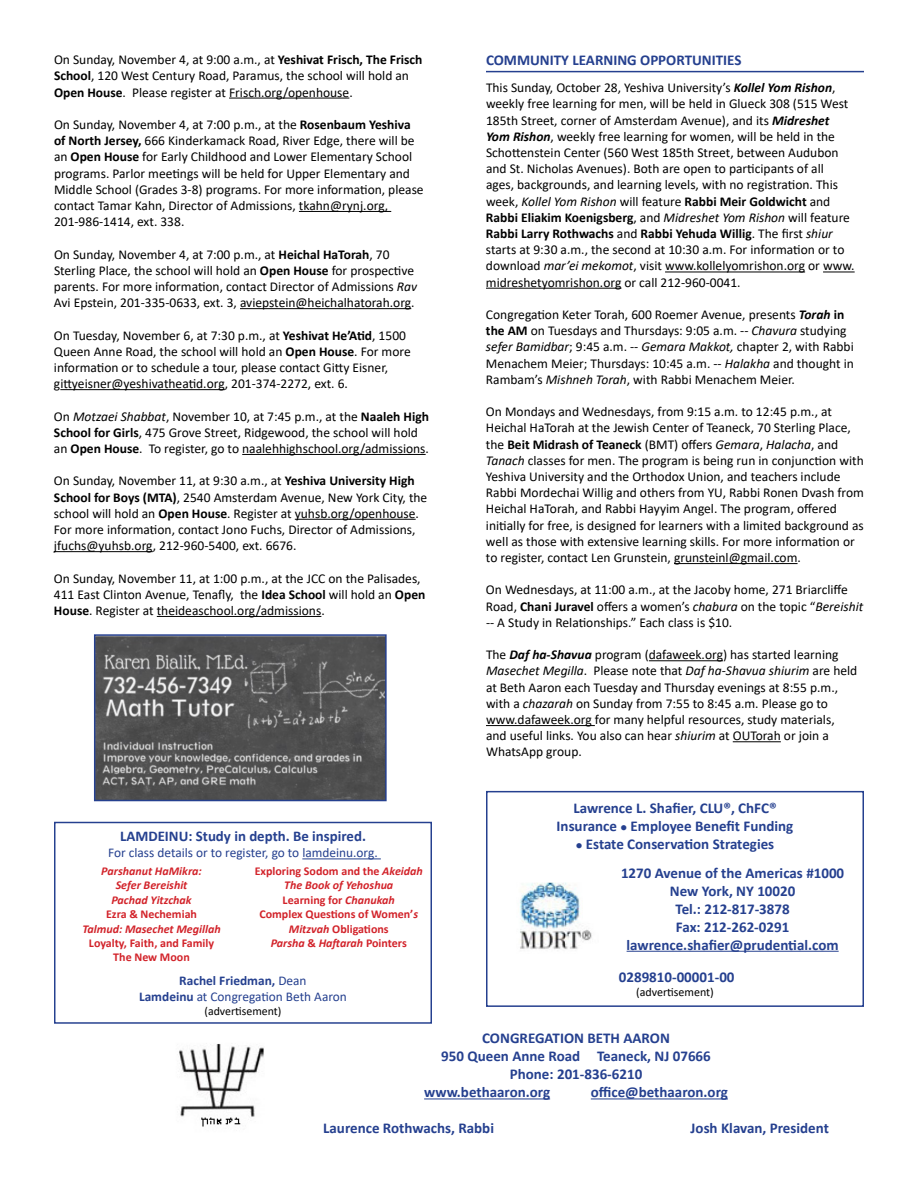
<style>
.page{position:relative;width:918px;height:1188px;background:#fff}
.page>*{position:absolute;margin:0;border:0;box-sizing:border-box;transform-origin:0 0}
.t1{font:700 15px/18px "Calibri";color:#25408f;text-align:center}
.t2{font:700 14.85px "Calibri";color:#25408f}
.t3{font:13.5px/16.2px "Calibri";color:#000}
.t4{font:13.35px/16px "Calibri";color:#25408f;text-align:center}
.t5{font:700 12px/14.4px "Calibri";color:#d2232a;text-align:center}
.t6{font:italic 700 12px/14.4px "Calibri";color:#d2232a;text-align:center}
.t7{font:12px "Calibri";color:#000}
.t8{font:11.85px "Calibri";color:#000}
.s1{font-weight:700}
.s2{font-style:italic}
.s3{font-weight:700;font-style:italic}
</style>
<div class="page">
<hr style="left:627px;top:951px;width:212px;height:1px;background:#25408f">
<div style="left:486px;top:791px;width:378px;height:216px;border:2px solid #25408f"></div>
<hr style="left:302px;top:858px;width:79px;height:1px;background:#25408f">
<div style="left:54px;top:822px;width:378px;height:202px;border:1px solid #25408f"></div>
<hr style="left:424px;top:1098px;width:126px;height:1px;background:#25408f">
<hr style="left:591px;top:1098px;width:137px;height:1px;background:#25408f">
<hr style="left:665px;top:272px;width:140px;height:1px;background:#000">
<hr style="left:823px;top:272px;width:32px;height:1px;background:#000">
<hr style="left:486px;top:288px;width:135px;height:1px;background:#000">
<hr style="left:674px;top:563px;width:124px;height:1px;background:#000">
<hr style="left:649px;top:660px;width:74px;height:1px;background:#000">
<hr style="left:486px;top:725px;width:109px;height:1px;background:#000">
<hr style="left:733px;top:741px;width:48px;height:1px;background:#000">
<hr style="left:486px;top:71px;width:378px;height:1px;background:#25408f">
<hr style="left:229px;top:98px;width:120px;height:1px;background:#000">
<hr style="left:299px;top:211px;width:92px;height:1px;background:#000">
<hr style="left:240px;top:308px;width:171px;height:1px;background:#000">
<hr style="left:60px;top:389px;width:165px;height:1px;background:#000">
<hr style="left:242px;top:454px;width:184px;height:1px;background:#000">
<hr style="left:295px;top:519px;width:121px;height:1px;background:#000">
<hr style="left:54px;top:551px;width:99px;height:1px;background:#000">
<hr style="left:157px;top:616px;width:164px;height:1px;background:#000">
<img style="left:179px;top:1043px;width:85px;height:84px">
<img style="left:520px;top:882px;width:72px;height:68px">
<img style="left:96px;top:636px;width:289px;height:163px">
<div style="left:94px;top:634px;width:293px;height:167px;border:1px solid #25408f"></div>
<p class="t3" style="left:54px;top:51px;width:370px">On Sunday, November 4, at 9:00 a.m., at <span class="s1">Yeshivat Frisch, The Frisch<br>School</span>, 120 West Century Road, Paramus, the school will hold an<br><span class="s1">Open House</span>. Please register at Frisch.org/openhouse.</p>
<p class="t3" style="left:54px;top:116px;width:371px">On Sunday, November 4, at 7:00 p.m., at the <span class="s1">Rosenbaum Yeshiva of North Jersey,</span> 666 Kinderkamack Road, River Edge, there will be an <span class="s1">Open House</span> for Early Childhood and Lower Elementary School programs. Parlor meetings will be held for Upper Elementary and Middle School (Grades 3-8) programs. For more information, please contact Tamar Kahn, Director of Admissions, tkahn@rynj.org, 201-986-1414, ext. 338.</p>
<p class="t3" style="left:54px;top:246px;width:365px">On Sunday, November 4, at 7:00 p.m., at <span class="s1">Heichal HaTorah</span>, 70<br>Sterling Place, the school will hold an <span class="s1">Open House</span> for prospective parents. For more information, contact Director of Admissions <span class="s2">Rav </span>Avi Epstein, 201-335-0633, ext. 3, aviepstein@heichalhatorah.org.</p>
<p class="t3" style="left:54px;top:327px;width:358px">On Tuesday, November 6, at 7:30 p.m., at <span class="s1">Yeshivat He’Atid</span>, 1500<br>Queen Anne Road, the school will hold an <span class="s1">Open House</span>. For more information or to schedule a tour, please contact Gitty Eisner, gittyeisner@yeshivatheatid.org, 201-374-2272, ext. 6.</p>
<p class="t3" style="left:54px;top:408px;width:377px">On <span class="s2">Motzaei Shabbat</span>, November 10, at 7:45 p.m., at the <span class="s1">Naaleh High<br>School for Girls</span>, 475 Grove Street, Ridgewood, the school will hold an <span class="s1">Open House</span>. To register, go to naalehhighschool.org/admissions.</p>
<p class="t3" style="left:54px;top:472px;width:375px">On Sunday, November 11, at 9:30 a.m., at <span class="s1">Yeshiva University High School for Boys (MTA)</span>, 2540 Amsterdam Avenue, New York City, the school will hold an <span class="s1">Open House</span>. Register at yuhsb.org/openhouse.<br>For more information, contact Jono Fuchs, Director of Admissions, jfuchs@yuhsb.org, 212-960-5400, ext. 6676.</p>
<p class="t3" style="left:54px;top:570px;width:373px">On Sunday, November 11, at 1:00 p.m., at the JCC on the Palisades,<br>411 East Clinton Avenue, Tenafly, the <span class="s1">Idea School</span> will hold an <span class="s1">Open<br>House</span>. Register at theideaschool.org/admissions.</p>
<p class="t2" style="left:120px;top:826px;width:247px">LAMDEINU: Study in depth. Be inspired.</p>
<p class="t4" style="left:108px;top:845px;width:271px">For class details or to register, go to lamdeinu.org.</p>
<p class="t6" style="left:101px;top:863px;width:102px">Parshanut HaMikra:<br>Sefer Bereishit<br>Pachad Yitzchak</p>
<p class="t5" style="left:106px;top:907px;width:92px">Ezra &amp; Nechemiah</p>
<p class="t6" style="left:82px;top:921px;width:140px">Talmud: Masechet Megillah</p>
<p class="t5" style="left:89px;top:936px;width:127px">Loyalty, Faith, and Family<br>The New Moon</p>
<p class="t5" style="left:255px;top:864px;width:170px">Exploring Sodom and the <span class="s2">Akeidah<br>The Book of Yehoshua<br></span>Learning for <span class="s2">Chanukah<br></span>Complex Questions of Women’<span class="s2">s<br>Mitzvah</span> Obligations<br><span class="s2">Parsha</span> &amp; <span class="s2">Haftarah</span> Pointers</p>
<p class="t4" style="left:139px;top:972px;width:209px"><span class="s1">Rachel Friedman,</span> Dean<br><span class="s1">Lamdeinu</span> at Congregation Beth Aaron</p>
<p class="t8" style="left:204px;top:1003px;width:79px">(advertisement)</p>
<p class="t1" style="left:486px;top:51px;width:257px">COMMUNITY LEARNING OPPORTUNITIES</p>
<p class="t3" style="left:486px;top:79px;width:370px">This Sunday, October 28, Yeshiva University’s <span class="s3">Kollel Yom Rishon</span>, weekly free learning for men, will be held in Glueck 308 (515 West 185th Street, corner of Amsterdam Avenue), and its <span class="s3">Midreshet Yom Rishon</span>, weekly free learning for women, will be held in the Schottenstein Center (560 West 185th Street, between Audubon and St. Nicholas Avenues). Both are open to participants of all ages, backgrounds, and learning levels, with no registration. This week, <span class="s2">Kollel Yom Rishon</span> will feature <span class="s1">Rabbi Meir Goldwicht</span> and <span class="s1">Rabbi Eliakim Koenigsberg</span>, and <span class="s2">Midreshet Yom Rishon</span> will feature <span class="s1">Rabbi Larry Rothwachs</span> and <span class="s1">Rabbi Yehuda Willig</span>. The first <span class="s2">shiur </span>starts at 9:30 a.m., the second at 10:30 a.m. For information or to download <span class="s2">mar’ei mekomot</span>, visit www.kollelyomrishon.org or www. midreshetyomrishon.org or call 212-960-0041.</p>
<p class="t3" style="left:486px;top:306px;width:369px">Congregation Keter Torah, 600 Roemer Avenue, presents <span class="s3">Torah</span> <span class="s1">in the AM</span> on Tuesdays and Thursdays: 9:05 a.m. -- <span class="s2">Chavura</span> studying <span class="s2">sefer Bamidbar</span>; 9:45 a.m. -- <span class="s2">Gemara Makkot,</span> chapter 2, with Rabbi Menachem Meier; Thursdays: 10:45 a.m. -- <span class="s2">Halakha</span> and thought in Rambam’s <span class="s2">Mishneh Torah</span>, with Rabbi Menachem Meier.</p>
<p class="t3" style="left:486px;top:403px;width:379px">On Mondays and Wednesdays, from 9:15 a.m. to 12:45 p.m., at Heichal HaTorah at the Jewish Center of Teaneck, 70 Sterling Place, the <span class="s1">Beit Midrash of Teaneck</span> (BMT) offers <span class="s2">Gemara</span>, <span class="s2">Halacha</span>, and <span class="s2">Tanach</span> classes for men. The program is being run in conjunction with Yeshiva University and the Orthodox Union, and teachers include Rabbi Mordechai Willig and others from YU, Rabbi Ronen Dvash from Heichal HaTorah, and Rabbi Hayyim Angel. The program, offered initially for free, is designed for learners with a limited background as well as those with extensive learning skills. For more information or to register, contact Len Grunstein, grunsteinl@gmail.com.</p>
<p class="t3" style="left:486px;top:582px;width:379px">On Wednesdays, at 11:00 a.m., at the Jacoby home, 271 Briarcliffe<br>Road, <span class="s1">Chani Juravel</span> offers a women’s <span class="s2">chabura</span> on the topic “<span class="s2">Bereishit </span>-- A Study in Relationships.” Each class is $10.</p>
<p class="t3" style="left:486px;top:646px;width:373px">The <span class="s3">Daf ha-Shavua</span> program (dafaweek.org) has started learning <span class="s2">Masechet Megilla</span>. Please note that <span class="s2">Daf ha-Shavua shiurim</span> are held at Beth Aaron each Tuesday and Thursday evenings at 8:55 p.m., with a <span class="s2">chazarah</span> on Sunday from 7:55 to 8:45 a.m. Please go to www.dafaweek.org for many helpful resources, study materials, and useful links. You also can hear <span class="s2">shiurim</span> at OUTorah or join a WhatsApp group.</p>
<p class="t1" style="left:557px;top:799px;width:238px">Lawrence L. Shafier, CLU®, ChFC®<br>Insurance ● Employee Benefit Funding</p>
<p class="t1" style="left:621px;top:829px;width:225px;line-height:28.8px;text-align:left;text-indent:-45px">● Estate Conservation Strategies<br>1270 Avenue of the Americas #1000</p>
<p class="t1" style="left:627px;top:881px;width:214px">New York, NY 10020<br>Tel.: 212-817-3878<br>Fax: 212-262-0291 lawrence.shafier@prudential.com</p>
<p class="t1" style="left:619px;top:968px;width:117px">0289810-00001-00</p>
<p class="t7" style="left:636px;top:984px;width:79px">(advertisement)</p>
<p class="t1" style="left:482px;top:1029px;width:189px">CONGREGATION BETH AARON</p>
<p class="t1" style="left:441px;top:1047px;width:271px">950 Queen Anne Road Teaneck, NJ 07666</p>
<p class="t1" style="left:510px;top:1065px;width:134px">Phone: 201-836-6210</p>
<p class="t1" style="left:424px;top:1083px;width:127px">www.bethaaron.org</p>
<p class="t1" style="left:591px;top:1083px;width:139px">office@bethaaron.org</p>
<p class="t1" style="left:323px;top:1119px;width:172px">Laurence Rothwachs, Rabbi</p>
<p class="t1" style="left:691px;top:1119px;width:140px">Josh Klavan, President</p>
</div>
